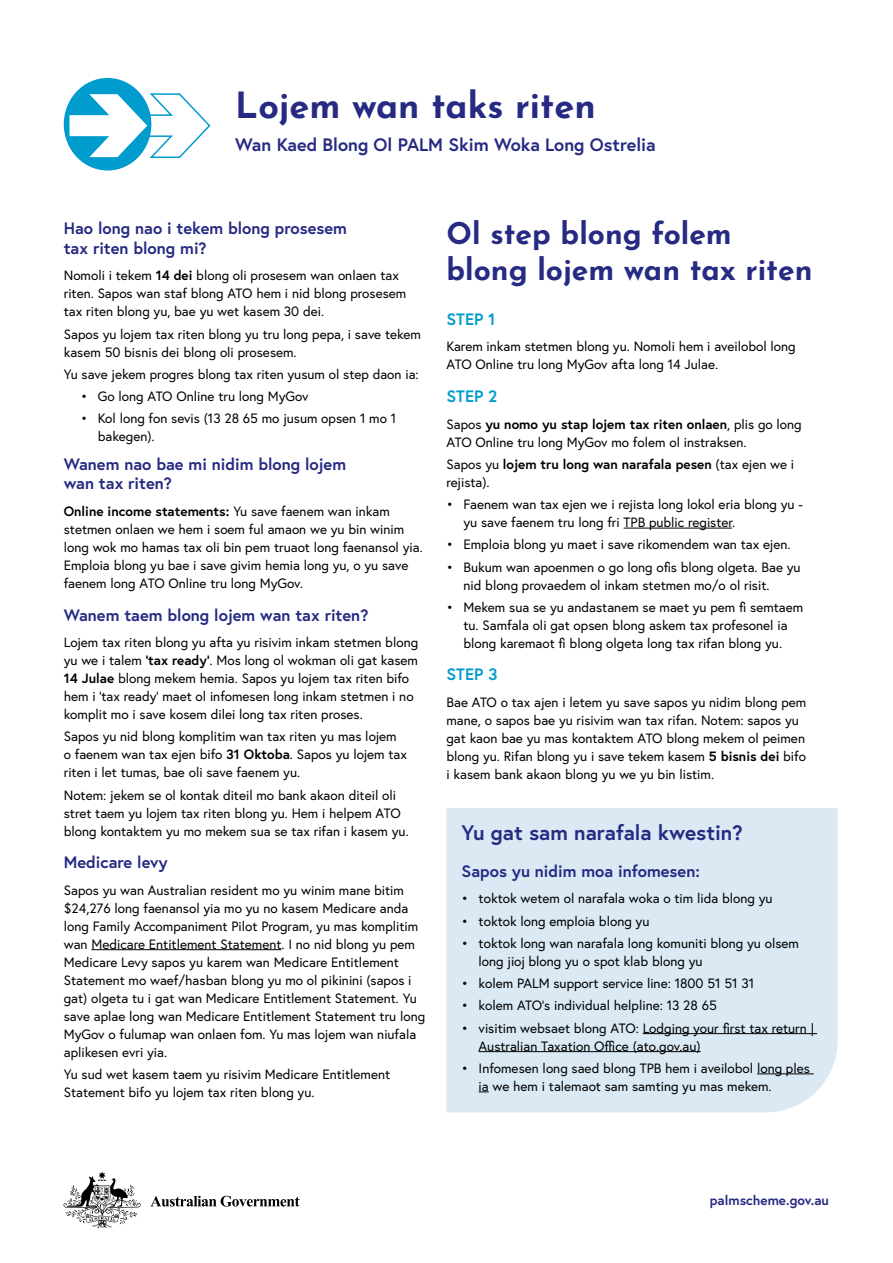
<style>
.page{position:relative;width:893px;height:1263px;background:#fff}
.page>*{position:absolute;margin:0;border:0;box-sizing:border-box;transform-origin:0 0}
.t1{font:700 36px "Josefin Sans";color:#262a82}
.t2{font:700 30px/36px "Josefin Sans";color:#262a82}
.t3{font:700 21px "Europa";color:#262a82}
.t4{font:700 18px "Europa";color:#262a82}
.t5{font:700 16.5px/19.8px "Europa";color:#262a82}
.t6{font:700 16.5px "Europa";color:#009ccd}
.t7{font:13.5px/18px "Europa";color:#000}
.t8{font:700 13.5px/18px "Europa";color:#000}
.t9{font:700 13.5px "Europa";color:#262a82}
.s1{font-weight:700}
.s2{font-weight:400}
</style>
<div class="page">
<hr style="left:91px;top:949px;width:190px;height:1px;background:#000">
<hr style="left:624px;top:528px;width:108px;height:1px;background:#000">
<div style="left:64px;top:78px;width:87px;height:93px;background:#009ccd;border-radius:50%"></div>
<svg style="left:69px;top:93px;width:142px;height:66px"></svg>
<div style="left:446px;top:808px;width:392px;height:304px;background:#dae9f4"></div>
<hr style="left:643px;top:1033px;width:174px;height:1px;background:#000">
<hr style="left:479px;top:1051px;width:222px;height:1px;background:#000">
<hr style="left:757px;top:1073px;width:57px;height:1px;background:#000">
<svg style="left:63px;top:1171px;width:78px;height:57px"></svg>
<svg style="left:151px;top:1196px;width:149px;height:10px"></svg>
<p class="t1" style="left:235px;top:73px;width:362px">Lojem wan taks riten</p>
<p class="t4" style="left:235px;top:132px;width:422px">Wan Kaed Blong Ol PALM Skim Woka Long Ostrelia</p>
<h4 class="t5" style="left:64px;top:218px;width:285px">Hao long nao i tekem blong prosesem tax riten blong mi?</h4>
<p class="t7" style="left:64px;top:266px;width:344px">Nomoli i tekem <span class="s1">14 dei</span> blong oli prosesem wan onlaen tax riten. Sapos wan staf blong ATO hem i nid blong prosesem tax riten blong yu, bae yu wet kasem 30 dei.</p>
<p class="t7" style="left:64px;top:325px;width:359px">Sapos yu lojem tax riten blong yu tru long pepa, i save tekem kasem 50 bisnis dei blong oli prosesem.</p>
<p class="t7" style="left:64px;top:365px;width:356px">Yu save jekem progres blong tax riten yusum ol step daon ia:</p>
<p class="t7" style="left:81px;top:387px;width:229px">• Go long ATO Online tru long MyGov</p>
<p class="t7" style="left:98px;top:409px;width:300px;text-indent:-17px">• Kol long fon sevis (13 28 65 mo jusum opsen 1 mo 1 bakegen).</p>
<h4 class="t5" style="left:64px;top:453px;width:284px">Wanem nao bae mi nidim blong lojem wan tax riten?</h4>
<p class="t7" style="left:64px;top:502px;width:360px"><span class="s1">Online income statements:</span> Yu save faenem wan inkam stetmen onlaen we hem i soem ful amaon we yu bin winim long wok mo hamas tax oli bin pem truaot long faenansol yia.<br>Emploia blong yu bae i save givim hemia long yu, o yu save faenem long ATO Online tru long MyGov.</p>
<h4 class="t5" style="left:64px;top:604px;width:306px">Wanem taem blong lojem wan tax riten?</h4>
<p class="t7" style="left:64px;top:633px;width:356px">Lojem tax riten blong yu afta yu risivim inkam stetmen blong yu we i talem <span class="s1">‘tax ready’</span>. Mos long ol wokman oli gat kasem <span class="s1">14 Julae</span> blong mekem hemia. Sapos yu lojem tax riten bifo hem i ‘tax ready’ maet ol infomesen long inkam stetmen i no komplit mo i save kosem dilei long tax riten proses.</p>
<p class="t7" style="left:64px;top:727px;width:345px">Sapos yu nid blong komplitim wan tax riten yu mas lojem o faenem wan tax ejen bifo <span class="s1">31 Oktoba</span>. Sapos yu lojem tax riten i let tumas, bae oli save faenem yu.</p>
<p class="t7" style="left:64px;top:785px;width:346px">Notem: jekem se ol kontak diteil mo bank akaon diteil oli stret taem yu lojem tax riten blong yu. Hem i helpem ATO blong kontaktem yu mo mekem sua se tax rifan i kasem yu.</p>
<h4 class="t5" style="left:64px;top:852px;width:105px">Medicare levy</h4>
<p class="t7" style="left:64px;top:881px;width:363px">Sapos yu wan Australian resident mo yu winim mane bitim $24,276 long faenansol yia mo yu no kasem Medicare anda long Family Accompaniment Pilot Program, yu mas komplitim wan Medicare Entitlement Statement. I no nid blong yu pem Medicare Levy sapos yu karem wan Medicare Entitlement Statement mo waef/hasban blong yu mo ol pikinini (sapos i gat) olgeta tu i gat wan Medicare Entitlement Statement. Yu save aplae long wan Medicare Entitlement Statement tru long MyGov o fulumap wan onlaen fom. Yu mas lojem wan niufala aplikesen evri yia.</p>
<p class="t7" style="left:64px;top:1065px;width:328px">Yu sud wet kasem taem yu risivim Medicare Entitlement<br>Statement bifo yu lojem tax riten blong yu.</p>
<h2 class="t2" style="left:446px;top:211px;width:368px">Ol step blong folem blong lojem wan tax riten</h2>
<h3 class="t6" style="left:446px;top:308px;width:51px">STEP 1</h3>
<p class="t7" style="left:446px;top:337px;width:351px">Karem inkam stetmen blong yu. Nomoli hem i aveilobol long<br>ATO Online tru long MyGov afta long 14 Julae.</p>
<h3 class="t6" style="left:446px;top:385px;width:52px">STEP 2</h3>
<p class="t7" style="left:446px;top:415px;width:357px">Sapos <span class="s1">yu nomo yu stap lojem tax riten onlaen</span>, plis go long<br>ATO Online tru long MyGov mo folem ol instraksen.</p>
<p class="t8" style="left:446px;top:455px;width:349px"><span class="s2">Sapos yu</span> lojem tru long wan narafala pesen <span class="s2">(tax ejen we i rejista).</span></p>
<p class="t7" style="left:463px;top:495px;width:341px;text-indent:-17px">• Faenem wan tax ejen we i rejista long lokol eria blong yu - yu save faenem tru long fri TPB public register.</p>
<p class="t7" style="left:446px;top:535px;width:346px">• Emploia blong yu maet i save rikomendem wan tax ejen.</p>
<p class="t7" style="left:463px;top:558px;width:339px;text-indent:-17px">• Bukum wan apoenmen o go long ofs blong olgeta. Bae yu nid blong provaedem ol inkam stetmen mo/o ol risit.</p>
<p class="t7" style="left:446px;top:598px;width:358px;text-align:center">• Mekem sua se yu andastanem se maet yu pem f semtaem tu. Samfala oli gat opsen blong askem tax profesonel ia blong karemaot f blong olgeta long tax rifan blong yu.</p>
<h3 class="t6" style="left:446px;top:663px;width:53px">STEP 3</h3>
<p class="t7" style="left:446px;top:693px;width:361px">Bae ATO o tax ajen i letem yu save sapos yu nidim blong pem mane, o sapos bae yu risivim wan tax rifan. Notem: sapos yu gat kaon bae yu mas kontaktem ATO blong mekem ol peimen blong yu. Rifan blong yu i save tekem kasem <span class="s1">5 bisnis dei</span> bifo i kasem bank akaon blong yu we yu bin listim.</p>
<h3 class="t3" style="left:462px;top:818px;width:283px">Yu gat sam narafala kwestin?</h3>
<p class="t5" style="left:462px;top:861px;width:240px">Sapos yu nidim moa infomesen:</p>
<p class="t7" style="left:462px;top:889px;width:312px">• toktok wetem ol narafala woka o tim lida blong yu</p>
<p class="t7" style="left:462px;top:911px;width:189px">• toktok long emploia blong yu</p>
<p class="t7" style="left:479px;top:934px;width:322px;text-indent:-17px">• toktok long wan narafala long komuniti blong yu olsem long jioj blong yu o spot klab blong yu</p>
<p class="t7" style="left:462px;top:974px;width:294px">• kolem PALM support service line: 1800 51 51 31</p>
<p class="t7" style="left:462px;top:996px;width:257px">• kolem ATO’s individual helpline: 13 28 65</p>
<p class="t7" style="left:479px;top:1018px;width:337px;text-indent:-17px">• visitim websaet blong ATO: Lodging your frst tax return |<br>Australian Taxation Ofce (ato.gov.au)</p>
<p class="t7" style="left:479px;top:1059px;width:333px;text-indent:-17px">• Infomesen long saed blong TPB hem i aveilobol long ples ia we hem i talemaot sam samting yu mas mekem.</p>
<p class="t9" style="left:710px;top:1191px;width:121px">palmscheme.gov.au</p>
</div>
